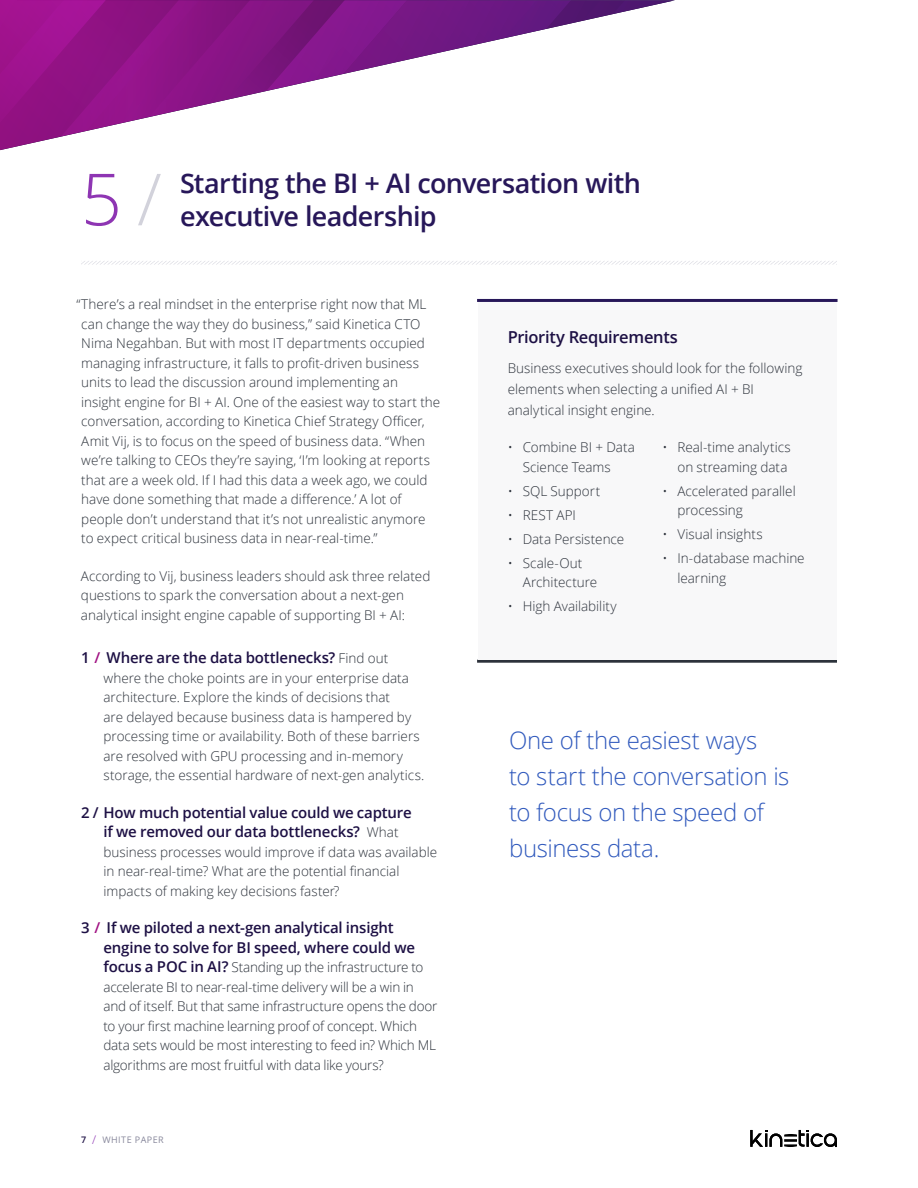
<style>
.page{position:relative;width:918px;height:1188px;background:#fff}
.page>*{position:absolute;margin:0;border:0;box-sizing:border-box;transform-origin:0 0}
.t1{font:300 72px "Open Sans";color:#8e35b3}
.t2{font:600 27px "Open Sans";letter-spacing:-.025em;color:#271759}
.t3{font:300 24px/36px "Open Sans";letter-spacing:-.015em;color:#315abd}
.t4{font:600 16.5px "Open Sans";letter-spacing:-.02em;color:#1d1044}
.t5{font:600 15px/19.5px "Open Sans";letter-spacing:-.015em;color:#1d1044}
.t6{font:300 13.5px/19.5px "Open Sans";color:#2c323b}
.t7{font:9px "Open Sans";letter-spacing:.05em;color:#87879b}
.s1{color:#d2d2db}
.s2{color:#a01082}
.s3{font-weight:300;font-size:13.5px;color:#2c323b}
.s4{font-weight:600;font-size:15px;color:#1d1044}
.s5{font-weight:600;color:#1d1044}
.s6{font-weight:300;font-size:12px;color:#8e35b3}
</style>
<div class="page">
<svg style="left:0;top:0;width:175px;height:150px;background:#a23097"></svg>
<svg style="left:175px;top:0;width:500px;height:112px"></svg>
<svg style="left:81px;top:261px;width:756px;height:4px"></svg>
<svg style="left:750px;top:1130px;width:87px;height:18px"></svg>
<hr style="left:477px;top:660px;width:360px;height:3px;background:#2c323b">
<div style="left:478px;top:302px;width:359px;height:358px;background:#f8f8f9"></div>
<hr style="left:477px;top:299px;width:361px;height:3px;background:#271759">
<h1 class="t1" style="left:81px;top:150px;width:82px">5<span class="s1">/</span></h1>
<h2 class="t2" style="left:180px;top:165px;width:462px">Starting the BI + AI conversation with</h2>
<h2 class="t2" style="left:180px;top:198px;width:258px">executive leadership</h2>
<p class="t6" style="left:81px;top:294px;width:361px;text-indent:-5px">“There’s a real mindset in the enterprise right now that ML can change the way they do business,” said Kinetica CTO Nima Negahban. But with most IT departments occupied managing infrastructure, it falls to profit-driven business units to lead the discussion around implementing an insight engine for BI + AI. One of the easiest way to start the conversation, according to Kinetica Chief Strategy Officer, Amit Vij, is to focus on the speed of business data. “When we’re talking to CEOs they’re saying, ‘I’m looking at reports that are a week old. If I had this data a week ago, we could have done something that made a difference.’ A lot of people don’t understand that it’s not unrealistic anymore to expect critical business data in near-real-time.”</p>
<p class="t6" style="left:81px;top:566px;width:351px">According to Vij, business leaders should ask three related questions to spark the conversation about a next-gen analytical insight engine capable of supporting BI + AI:</p>
<p class="t5" style="left:81px;top:648px;width:309px">1 <span class="s2">/</span> Where are the data bottlenecks? <span class="s3">Find out</span></p>
<p class="t6" style="left:104px;top:668px;width:322px">where the choke points are in your enterprise data architecture. Explore the kinds of decisions that<br>are delayed because business data is hampered by processing time or availability. Both of these barriers are resolved with GPU processing and in-memory storage, the essential hardware of next-gen analytics.</p>
<p class="t5" style="left:104px;top:802px;width:310px;text-indent:-22px">2 / How much potential value could we capture if we removed our data bottlenecks? <span class="s3">What</span></p>
<p class="t6" style="left:104px;top:842px;width:335px">business processes would improve if data was available in near-real-time? What are the potential financial impacts of making key decisions faster?</p>
<p class="t5" style="left:104px;top:918px;width:313px;text-indent:-22px">3 <span class="s2">/</span> If we piloted a next-gen analytical insight engine to solve for BI speed, where could we</p>
<p class="t6" style="left:103px;top:957px;width:336px"><span class="s4">focus a POC in AI?</span> Standing up the infrastructure to accelerate BI to near-real-time delivery will be a win in and of itself. But that same infrastructure opens the door to your first machine learning proof of concept. Which data sets would be most interesting to feed in? Which ML algorithms are most fruitful with data like yours?</p>
<p class="t7" style="left:81px;top:1134px;width:84px"><span class="s5">7</span> <span class="s6">/</span> WHITE PAPER</p>
<p class="t4" style="left:508px;top:325px;width:172px">Priority Requirements</p>
<p class="t6" style="left:508px;top:357px;width:296px;line-height:21px">Business executives should look for the following elements when selecting a unified AI + BI analytical insight engine.</p>
<p class="t6" style="left:523px;top:437px;width:114px;text-indent:-15px">• Combine BI + Data<br>Science Teams</p>
<p class="t6" style="left:508px;top:481px;width:94px">• SQL Support</p>
<p class="t6" style="left:508px;top:505px;width:70px">• REST API</p>
<p class="t6" style="left:508px;top:529px;width:118px">• Data Persistence</p>
<p class="t6" style="left:523px;top:553px;width:76px;text-indent:-15px">• Scale-Out<br>Architecture</p>
<p class="t6" style="left:508px;top:596px;width:111px">• High Availability</p>
<p class="t6" style="left:662px;top:437px;width:130px;text-align:right">• Real-time analytics on streaming data</p>
<p class="t6" style="left:677px;top:481px;width:120px;text-indent:-15px">• Accelerated parallel processing</p>
<p class="t6" style="left:662px;top:524px;width:102px">• Visual insights</p>
<p class="t6" style="left:677px;top:548px;width:129px;text-indent:-15px">• In-database machine learning</p>
<h3 class="t3" style="left:509px;top:722px;width:282px">One of the easiest ways<br>to start the conversation is to focus on the speed of business data.</h3>
</div>
